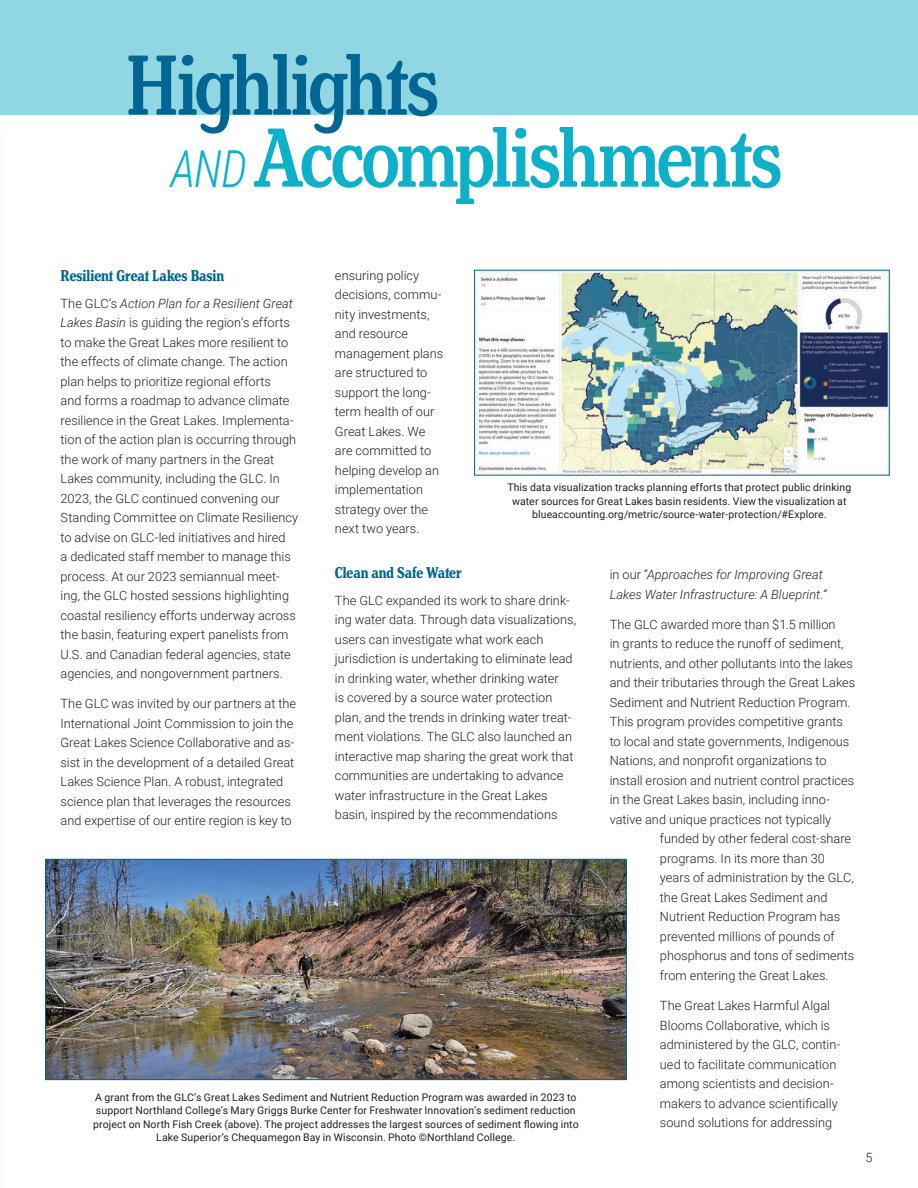
<style>
.page{position:relative;width:918px;height:1188px;background:#fff}
.page>*{position:absolute;margin:0;border:0;box-sizing:border-box;transform-origin:0 0}
.AR_Head-Top{font:500 extra-condensed 90px "Henriette";letter-spacing:-.025em;color:#016694}
.AR_Head-Top-2{font:500 extra-condensed 88.5px "Henriette";letter-spacing:-.025em;color:#0cb0c9}
.AR21_SubHead{font:700 extra-condensed 16.5px "Henriette";color:#016694}
.AR20_Body{font:300 12.75px/19.5px "Roboto";color:#231f20}
.AR20_Body-2{font:italic 300 12.75px/19.5px "Roboto";letter-spacing:.005em;color:#231f20}
.AR23_Caption{font:10.5px/13.5px "Roboto";letter-spacing:.01em;color:#231f20;text-align:center}
.s1{font-family:"Roboto Condensed";font-weight:300;font-style:italic;font-stretch:normal;font-size:51px}
.s2{font-style:italic}
.s3{font-style:normal}
</style>
<div class="page">
<div style="left:0;top:0;width:918px;height:115px;background:#91d6e3"></div>
<img style="left:476px;top:272px;width:412px;height:202px">
<div style="left:474px;top:270px;width:416px;height:206px;border:1px solid #016694"></div>
<img style="left:47px;top:861px;width:578px;height:217px">
<div style="left:45px;top:859px;width:582px;height:221px;border:1px solid #016694"></div>
<p class="AR_Head-Top" style="left:125px;top:33px;width:315px">Highlights</p>
<p class="AR_Head-Top-2" style="left:171px;top:107px;width:613px"><span class="s1">AND</span> Accomplishments</p>
<p class="AR20_Body" style="left:335px;top:265px;width:110px">ensuring policy decisions, commu&shy;nity investments, and resource management plans are structured to support the long&shy;term health of our<br>Great Lakes. We are committed to helping develop an implementation strategy over the next two years.</p>
<p class="AR21_SubHead" style="left:335px;top:563px;width:128px">Clean and Safe Water</p>
<p class="AR20_Body" style="left:335px;top:590px;width:243px">The GLC expanded its work to share drink&shy;ing water data. Through data visualizations, users can investigate what work each jurisdiction is undertaking to eliminate lead in drinking water, whether drinking water<br>is covered by a source water protection plan, and the trends in drinking water treat&shy;ment violations. The GLC also launched an interactive map sharing the great work that communities are undertaking to advance water infrastructure in the Great Lakes basin, inspired by the recommendations</p>
<p class="AR21_SubHead" style="left:61px;top:266px;width:165px">Resilient Great Lakes Basin</p>
<p class="AR20_Body" style="left:61px;top:293px;width:239px">The GLC’s <span class="s2">Action Plan for a Resilient Great Lakes Basin</span> is guiding the region’s efforts to make the Great Lakes more resilient to the effects of climate change. The action plan helps to prioritize regional efforts<br>and forms a roadmap to advance climate resilience in the Great Lakes. Implementa&shy;tion of the action plan is occurring through the work of many partners in the Great Lakes community, including the GLC. In 2023, the GLC continued convening our Standing Committee on Climate Resiliency to advise on GLC-led initiatives and hired<br>a dedicated staff member to manage this process. At our 2023 semiannual meet&shy;ing, the GLC hosted sessions highlighting coastal resiliency efforts underway across the basin, featuring expert panelists from U.S. and Canadian federal agencies, state agencies, and nongovernment partners.</p>
<p class="AR20_Body" style="left:61px;top:694px;width:237px">The GLC was invited by our partners at the International Joint Commission to join the Great Lakes Science Collaborative and as&shy;sist in the development of a detailed Great Lakes Science Plan. A robust, integrated science plan that leverages the resources and expertise of our entire region is key to</p>
<p class="AR23_Caption" style="left:507px;top:480px;width:346px">This data visualization tracks planning efforts that protect public drinking water sources for Great Lakes basin residents. View the visualization at blueaccounting.org/metric/source-water-protection/#Explore.</p>
<p class="AR20_Body-2" style="left:610px;top:564px;width:218px"><span class="s3">in our “</span>Approaches for Improving Great<br>Lakes Water Infrastructure: A Blueprint.”</p>
<p class="AR20_Body" style="left:610px;top:614px;width:227px">The GLC awarded more than $1.5 million</p>
<p class="AR20_Body" style="left:610px;top:634px;width:235px">in grants to reduce the runoff of sediment,</p>
<p class="AR20_Body" style="left:610px;top:653px;width:245px">nutrients, and other pollutants into the lakes</p>
<p class="AR20_Body" style="left:610px;top:673px;width:247px">and their tributaries through the Great Lakes</p>
<p class="AR20_Body" style="left:610px;top:692px;width:242px">Sediment and Nutrient Reduction Program.</p>
<p class="AR20_Body" style="left:610px;top:712px;width:235px">This program provides competitive grants</p>
<p class="AR20_Body" style="left:610px;top:731px;width:241px">to local and state governments, Indigenous</p>
<p class="AR20_Body" style="left:610px;top:751px;width:218px">Nations, and nonprofit organizations to</p>
<p class="AR20_Body" style="left:610px;top:770px;width:246px">install erosion and nutrient control practices</p>
<p class="AR20_Body" style="left:610px;top:790px;width:222px">in the Great Lakes basin, including inno-</p>
<p class="AR20_Body" style="left:610px;top:809px;width:223px">vative and unique practices not typically</p>
<p class="AR20_Body" style="left:660px;top:829px;width:193px">funded by other federal cost-share</p>
<p class="AR20_Body" style="left:660px;top:848px;width:167px">programs. In its more than 30</p>
<p class="AR20_Body" style="left:660px;top:868px;width:196px">years of administration by the GLC,</p>
<p class="AR20_Body" style="left:660px;top:887px;width:169px">the Great Lakes Sediment and</p>
<p class="AR20_Body" style="left:660px;top:907px;width:182px">Nutrient Reduction Program has</p>
<p class="AR20_Body" style="left:660px;top:926px;width:176px">prevented millions of pounds of</p>
<p class="AR20_Body" style="left:660px;top:946px;width:196px">phosphorus and tons of sediments</p>
<p class="AR20_Body" style="left:660px;top:965px;width:170px">from entering the Great Lakes.</p>
<p class="AR20_Body" style="left:660px;top:995px;width:182px">The Great Lakes Harmful Algal<br>Blooms Collaborative, which is administered by the GLC, contin&shy;ued to facilitate communication among scientists and decision&shy;makers to advance scientifically sound solutions for addressing</p>
<p class="AR23_Caption" style="left:93px;top:1090px;width:487px">A grant from the GLC’s Great Lakes Sediment and Nutrient Reduction Program was awarded in 2023 to support Northland College’s Mary Griggs Burke Center for Freshwater Innovation’s sediment reduction project on North Fish Creek (above). The project addresses the largest sources of sediment flowing into Lake Superior’s Chequamegon Bay in Wisconsin. Photo ©Northland College.</p>
<p class="AR20_Body" style="left:865px;top:1147px;width:9px">5</p>
</div>
